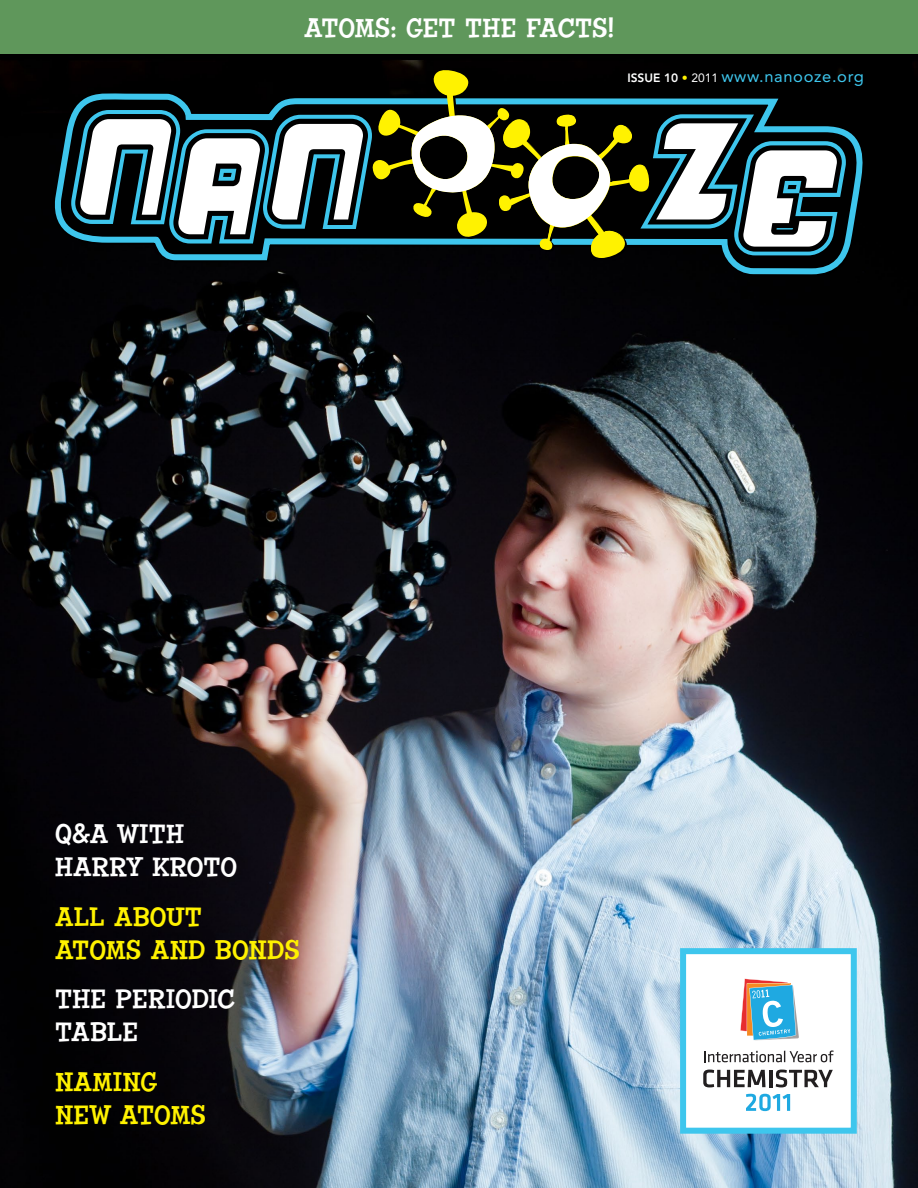
<style>
.page{position:relative;width:918px;height:1188px;background:#fff}
.page>*{position:absolute;margin:0;border:0;box-sizing:border-box;transform-origin:0 0}
.t1{font:27px/33px "Chowderhead";letter-spacing:.025em;color:#fff;scale:.96 1}
.t2{font:27px/33px "Chowderhead";letter-spacing:.03em;color:#fff200;scale:.96 1}
.t3{font:16.5px "Avenir";letter-spacing:.04em;color:#3ec6ed}
.s1{font-weight:800;font-size:12px;color:#fff}
.s2{font-weight:800;font-size:12px;color:#fff200}
.s3{font-size:12px;color:#fff}
</style>
<div class="page">
<img style="left:0;top:54px;width:918px;height:1134px">
<div style="left:0;top:0;width:918px;height:54px;background:#5f975b"></div>
<svg style="left:55px;top:77px;width:809px;height:200px;background:#08161b"></svg>
<svg style="left:71px;top:69px;width:775px;height:191px"></svg>
<div style="left:680px;top:948px;width:177px;height:186px;background:#fff;border:6px solid #3ec6ed"></div>
<svg style="left:704px;top:1050px;width:130px;height:12px"></svg>
<svg style="left:703px;top:1070px;width:63px;height:17px"></svg>
<hr style="left:769px;top:1070px;width:3px;height:17px;background:#221f20">
<svg style="left:776px;top:1070px;width:57px;height:17px"></svg>
<svg style="left:746px;top:1094px;width:44px;height:17px"></svg>
<img style="left:796px;top:1013px;width:3px;height:26px">
<svg style="left:740px;top:979px;width:56px;height:61px"></svg>
<p class="t1" style="left:304px;top:12px;width:324px">ATOMS: GET THE FACTS!</p>
<p class="t3" style="left:627px;top:66px;width:238px"><span class="s1">ISSUE 10</span> <span class="s2">•</span> <span class="s3">2011</span> www.nanooze.org</p>
<p class="t1" style="left:55px;top:818px;width:191px">Q&amp;A WITH<br>HARRY KROTO</p>
<p class="t2" style="left:55px;top:900px;width:256px">ALL ABOUT<br>ATOMS AND BONDS</p>
<p class="t1" style="left:55px;top:983px;width:189px">THE PERIODIC<br>TABLE</p>
<p class="t2" style="left:55px;top:1065px;width:158px">NAMING<br>NEW ATOMS</p>
</div>
